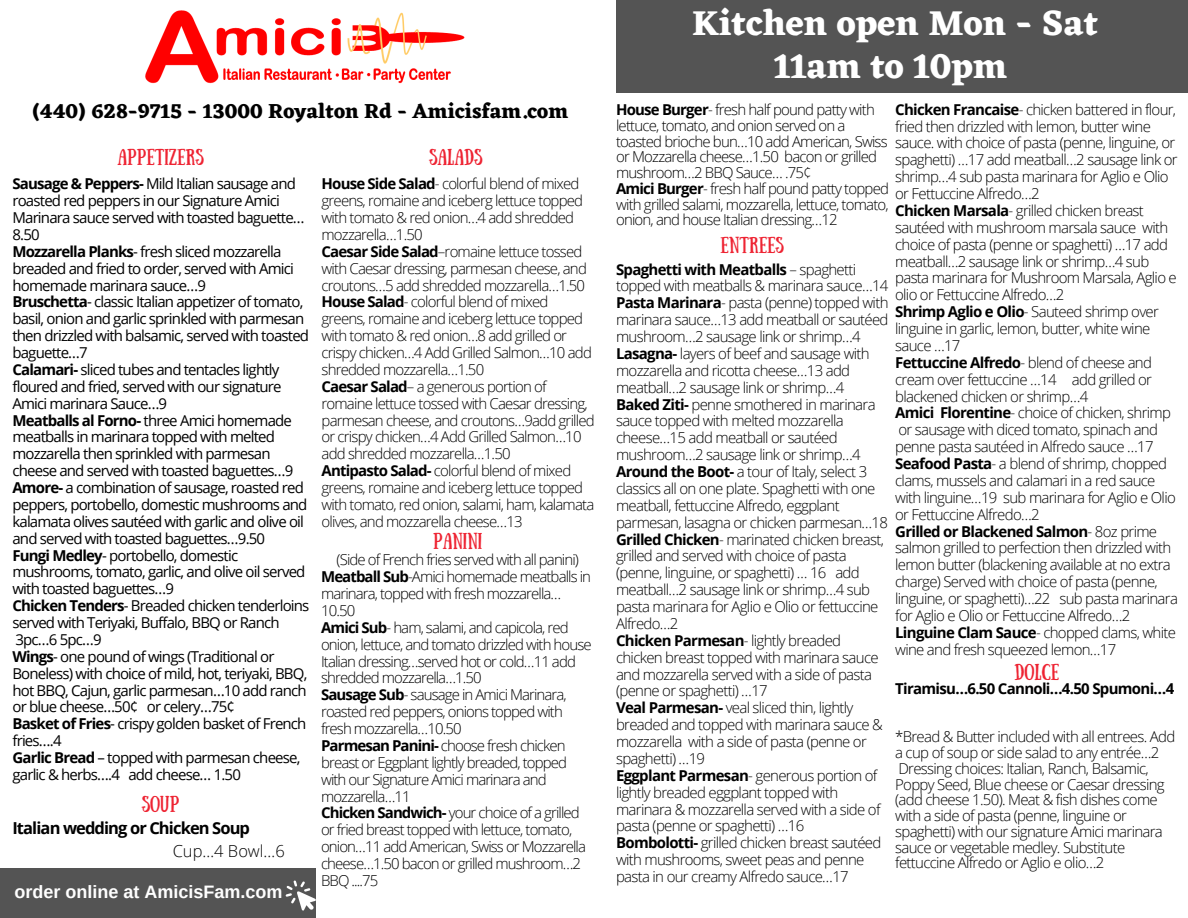
<style>
.page{position:relative;width:1188px;height:918px;background:#fff}
.page>*{position:absolute;margin:0;border:0;box-sizing:border-box;transform-origin:0 0}
.t1{font:700 36px "Eczar";color:#fff}
.t2{font:700 21px "Eczar";color:#000}
.t3{font:700 18px "Arimo";color:#fff}
.t4{font:700 16.5px "Open Sans";letter-spacing:-.055em;color:#000}
.t5{font:300 16.5px "Open Sans";color:#000}
.t6{font:16.2px "Sunday";color:#ee2332}
.t7{font:300 15px/16.8px "Open Sans";letter-spacing:-.045em;color:#000}
.t8{font:15px/16.8px "Open Sans";letter-spacing:-.055em;color:#000}
.t9{font:700 15px "Open Sans";letter-spacing:-.045em;color:#000}
.s1{font-weight:700}
</style>
<div class="page">
<img style="left:145px;top:10px;width:320px;height:74px">
<div style="left:0;top:868px;width:316px;height:50px;background:#545454"></div>
<svg style="left:286px;top:881px;width:30px;height:30px"></svg>
<div style="left:616px;top:0;width:572px;height:92px;background:#545454"></div>
<p class="t2" style="left:32px;top:98px;width:537px">(440) 628-9715 - 13000 Royalton Rd - Amicisfam.com</p>
<p class="t6" style="left:117px;top:146px;width:88px">APPETIZERS</p>
<p class="t8" style="left:12px;top:175px;width:294px"><span class="s1">Sausage &amp; Peppers-</span> Mild Italian sausage and roasted red peppers in our Signature Amici Marinara sauce served with toasted baguette… 8.50</p>
<p class="t8" style="left:12px;top:243px;width:283px"><span class="s1">Mozzarella Planks</span>- fresh sliced mozzarella breaded and fried to order, served with Amici homemade marinara sauce…9</p>
<p class="t8" style="left:12px;top:293px;width:298px"><span class="s1">Bruschetta</span>- classic Italian appetizer of tomato, basil, onion and garlic sprinkled with parmesan then drizzled with balsamic, served with toasted baguette…7</p>
<p class="t8" style="left:12px;top:361px;width:271px"><span class="s1">Calamari-</span> sliced tubes and tentacles lightly floured and fried, served with our signature<br>Amici marinara Sauce…9</p>
<p class="t8" style="left:12px;top:411px;width:283px"><span class="s1">Meatballs al Forno-</span> three Amici homemade meatballs in marinara topped with melted mozzarella then sprinkled with parmesan cheese and served with toasted baguettes…9</p>
<p class="t8" style="left:12px;top:479px;width:297px"><span class="s1">Amore-</span> a combination of sausage, roasted red peppers, portobello, domestic mushrooms and kalamata olives sautéed with garlic and olive oil and served with toasted baguettes…9.50</p>
<p class="t8" style="left:12px;top:546px;width:295px"><span class="s1">Fungi Medley</span>- portobello, domestic mushrooms, tomato, garlic, and olive oil served with toasted baguettes…9</p>
<p class="t8" style="left:12px;top:597px;width:299px"><span class="s1">Chicken Tenders</span>- Breaded chicken tenderloins served with Teriyaki, Buffalo, BBQ or Ranch<br>3pc…6 5pc…9</p>
<p class="t8" style="left:12px;top:648px;width:296px"><span class="s1">Wings</span>- one pound of wings (Traditional or Boneless) with choice of mild, hot, teriyaki, BBQ, hot BBQ, Cajun, garlic parmesan…10 add ranch or blue cheese…50¢ or celery…75¢</p>
<p class="t8" style="left:12px;top:715px;width:296px"><span class="s1">Basket of Fries</span>- crispy golden basket of French fries….4</p>
<p class="t8" style="left:12px;top:749px;width:290px"><span class="s1">Garlic Bread</span> – topped with parmesan cheese, garlic &amp; herbs….4 add cheese… 1.50</p>
<p class="t6" style="left:142px;top:792px;width:39px">SOUP</p>
<p class="t4" style="left:12px;top:817px;width:239px">Italian wedding or Chicken Soup</p>
<p class="t5" style="left:173px;top:839px;width:114px">Cup…4 Bowl…6</p>
<p class="t3" style="left:15px;top:881px;width:269px">order online at AmicisFam.com</p>
<p class="t6" style="left:429px;top:146px;width:55px">SALADS</p>
<p class="t7" style="left:322px;top:175px;width:263px"><span class="s1">House Side Salad</span>- colorful blend of mixed greens, romaine and iceberg lettuce topped with tomato &amp; red onion…4 add shredded mozzarella…1.50</p>
<p class="t7" style="left:322px;top:243px;width:267px"><span class="s1">Caesar Side Salad</span>–romaine lettuce tossed with Caesar dressing, parmesan cheese, and croutons…5 add shredded mozzarella…1.50</p>
<p class="t7" style="left:322px;top:293px;width:272px"><span class="s1">House Salad</span>- colorful blend of mixed greens, romaine and iceberg lettuce topped with tomato &amp; red onion…8 add grilled or crispy chicken…4 Add Grilled Salmon…10 add shredded mozzarella…1.50</p>
<p class="t7" style="left:322px;top:378px;width:275px"><span class="s1">Caesar Salad</span>– a generous portion of romaine lettuce tossed with Caesar dressing, parmesan cheese, and croutons…9add grilled or crispy chicken…4 Add Grilled Salmon…10 add shredded mozzarella…1.50</p>
<p class="t7" style="left:322px;top:462px;width:274px"><span class="s1">Antipasto Salad-</span> colorful blend of mixed greens, romaine and iceberg lettuce topped with tomato, red onion, salami, ham, kalamata olives, and mozzarella cheese…13</p>
<p class="t6" style="left:433px;top:529px;width:51px">PANINI</p>
<p class="t7" style="left:337px;top:551px;width:244px">(Side of French fries served with all panini)</p>
<p class="t7" style="left:321px;top:568px;width:272px"><span class="s1">Meatball Sub</span>-Amici homemade meatballs in marinara, topped with fresh mozzarella…<br>10.50</p>
<p class="t7" style="left:321px;top:619px;width:272px"><span class="s1">Amici Sub</span>- ham, salami, and capicola, red onion, lettuce, and tomato drizzled with house Italian dressing…served hot or cold…11 add shredded mozzarella…1.50</p>
<p class="t7" style="left:321px;top:686px;width:247px"><span class="s1">Sausage Sub</span>- sausage in Amici Marinara, roasted red peppers, onions topped with fresh mozzarella…10.50</p>
<p class="t7" style="left:321px;top:737px;width:248px"><span class="s1">Parmesan Panini-</span> choose fresh chicken breast or Eggplant lightly breaded, topped with our Signature Amici marinara and mozzarella…11</p>
<p class="t7" style="left:321px;top:804px;width:266px"><span class="s1">Chicken Sandwich-</span> your choice of a grilled or fried breast topped with lettuce, tomato, onion…11 add American, Swiss or Mozzarella cheese…1.50 bacon or grilled mushroom…2<br>BBQ ....75</p>
<p class="t1" style="left:692px;top:1px;width:408px">Kitchen open Mon - Sat</p>
<p class="t1" style="left:774px;top:45px;width:235px">11am to 10pm</p>
<p class="t7" style="left:895px;top:100px;width:284px"><span class="s1">Chicken Francaise</span>- chicken battered in flour, fried then drizzled with lemon, butter wine sauce. with choice of pasta (penne, linguine, or spaghetti) …17 add meatball…2 sausage link or shrimp…4 sub pasta marinara for Aglio e Olio or Fettuccine Alfredo…2</p>
<p class="t7" style="left:895px;top:202px;width:283px"><span class="s1">Chicken Marsala</span>- grilled chicken breast sautéed with mushroom marsala sauce with choice of pasta (penne or spaghetti) …17 add meatball…2 sausage link or shrimp…4 sub pasta marinara for Mushroom Marsala, Aglio e olio or Fettuccine Alfredo…2</p>
<p class="t7" style="left:895px;top:303px;width:265px"><span class="s1">Shrimp Aglio e Olio</span>- Sauteed shrimp over linguine in garlic, lemon, butter, white wine sauce …17</p>
<p class="t7" style="left:895px;top:354px;width:258px;text-align:justify"><span class="s1">Fettuccine Alfredo</span>- blend of cheese and cream over fettuccine …14 add grilled or blackened chicken or shrimp…4</p>
<p class="t7" style="left:895px;top:404px;width:277px"><span class="s1">Amici Florentine</span>- choice of chicken, shrimp or sausage with diced tomato, spinach and penne pasta sautéed in Alfredo sauce …17</p>
<p class="t7" style="left:895px;top:455px;width:282px"><span class="s1">Seafood Pasta</span>- a blend of shrimp, chopped clams, mussels and calamari in a red sauce with linguine…19 sub marinara for Aglio e Olio or Fettuccine Alfredo…2</p>
<p class="t7" style="left:895px;top:522px;width:284px"><span class="s1">Grilled or Blackened Salmon</span>- 8oz prime salmon grilled to perfection then drizzled with lemon butter (blackening available at no extra charge) Served with choice of pasta (penne, linguine, or spaghetti)…22 sub pasta marinara for Aglio e Olio or Fettuccine Alfredo…2</p>
<p class="t7" style="left:895px;top:624px;width:282px"><span class="s1">Linguine Clam Sauce</span>- chopped clams, white wine and fresh squeezed lemon…17</p>
<p class="t9" style="left:895px;top:678px;width:281px">Tiramisu…6.50 Cannoli…4.50 Spumoni…4</p>
<p class="t7" style="left:895px;top:729px;width:282px;line-height:15.8px">*Bread &amp; Butter included with all entrees. Add a cup of soup or side salad to any entrée…2<br>Dressing choices: Italian, Ranch, Balsamic, Poppy Seed, Blue cheese or Caesar dressing (add cheese 1.50). Meat &amp; fish dishes come with a side of pasta (penne, linguine or spaghetti) with our signature Amici marinara sauce or vegetable medley. Substitute fettuccine Alfredo or Aglio e olio…2</p>
<p class="t7" style="left:616px;top:101px;width:273px;line-height:15.8px"><span class="s1">House Burger</span>- fresh half pound patty with lettuce, tomato, and onion served on a toasted brioche bun…10 add American, Swiss or Mozzarella cheese…1.50 bacon or grilled mushroom…2 BBQ Sauce… .75¢</p>
<p class="t7" style="left:616px;top:180px;width:274px;line-height:15.8px;text-align:justify"><span class="s1">Amici Burger</span>- fresh half pound patty topped with grilled salami, mozzarella, lettuce, tomato, onion, and house Italian dressing…12</p>
<p class="t6" style="left:721px;top:234px;width:65px">ENTREES</p>
<p class="t7" style="left:616px;top:260px;width:274px"><span class="s1">Spaghetti with Meatballs</span> – spaghetti topped with meatballs &amp; marinara sauce…14</p>
<p class="t7" style="left:616px;top:294px;width:274px;text-align:justify"><span class="s1">Pasta Marinara</span>- pasta (penne) topped with marinara sauce…13 add meatball or sautéed mushroom…2 sausage link or shrimp…4</p>
<p class="t7" style="left:616px;top:345px;width:255px"><span class="s1">Lasagna-</span> layers of beef and sausage with mozzarella and ricotta cheese…13 add meatball…2 sausage link or shrimp…4</p>
<p class="t7" style="left:616px;top:395px;width:261px"><span class="s1">Baked Ziti-</span> penne smothered in marinara sauce topped with melted mozzarella cheese…15 add meatball or sautéed mushroom…2 sausage link or shrimp…4</p>
<p class="t7" style="left:616px;top:463px;width:273px"><span class="s1">Around the Boot-</span> a tour of Italy, select 3 classics all on one plate. Spaghetti with one meatball, fettuccine Alfredo, eggplant parmesan, lasagna or chicken parmesan…18</p>
<p class="t7" style="left:616px;top:530px;width:269px"><span class="s1">Grilled Chicken</span>- marinated chicken breast, grilled and served with choice of pasta (penne, linguine, or spaghetti) … 16 add meatball…2 sausage link or shrimp…4 sub pasta marinara for Aglio e Olio or fettuccine Alfredo…2</p>
<p class="t7" style="left:616px;top:632px;width:264px"><span class="s1">Chicken Parmesan</span>- lightly breaded chicken breast topped with marinara sauce and mozzarella served with a side of pasta (penne or spaghetti) …17</p>
<p class="t7" style="left:616px;top:699px;width:268px"><span class="s1">Veal Parmesan-</span> veal sliced thin, lightly breaded and topped with marinara sauce &amp; mozzarella with a side of pasta (penne or spaghetti) …19</p>
<p class="t7" style="left:616px;top:767px;width:266px"><span class="s1">Eggplant Parmesan</span>- generous portion of lightly breaded eggplant topped with marinara &amp; mozzarella served with a side of pasta (penne or spaghetti) …16</p>
<p class="t7" style="left:616px;top:834px;width:267px"><span class="s1">Bombolotti-</span> grilled chicken breast sautéed with mushrooms, sweet peas and penne pasta in our creamy Alfredo sauce…17</p>
<p class="t6" style="left:1015px;top:660px;width:46px">DOLCE</p>
</div>
